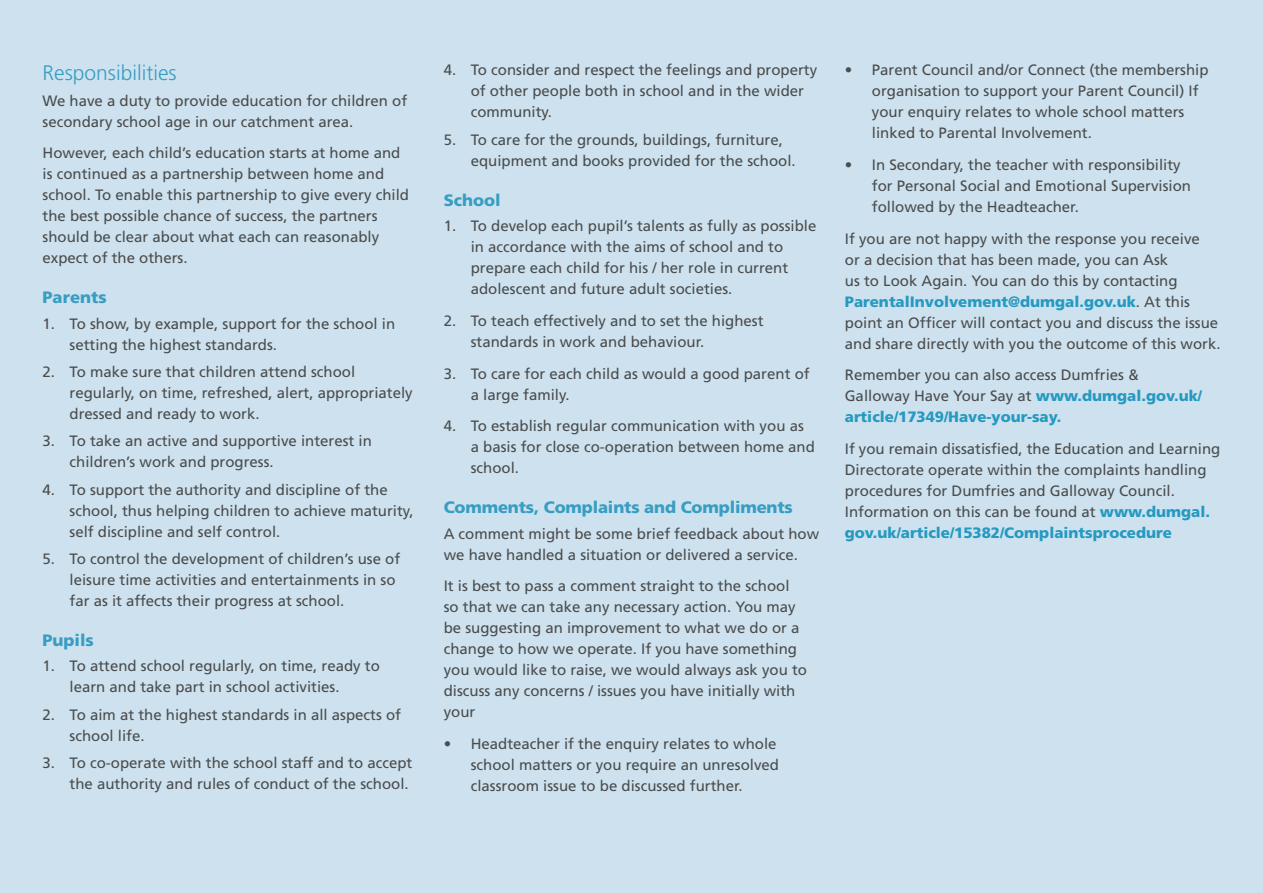
<style>
.page{position:relative;width:1263px;height:893px;background:#cde2ee}
.page>*{position:absolute;margin:0;border:0;box-sizing:border-box;transform-origin:0 0}
.t1{font:300 21px "Frutiger";color:#389dc2}
.Sub_heading_1{font:900 16.5px "Frutiger";letter-spacing:-.01em;color:#389dc2}
.Body{font:15px/21px "Frutiger";color:#4b4c4d}
.s1{font-weight:900;color:#2599c0}
</style>
<div class="page">
<p class="t1" style="left:43px;top:61px;width:136px">Responsibilities</p>
<p class="Body" style="left:43px;top:90px;width:366px">We have a duty to provide education for children of secondary school age in our catchment area.</p>
<p class="Body" style="left:43px;top:142px;width:368px">However, each child’s education starts at home and is continued as a partnership between home and school. To enable this partnership to give every child the best possible chance of success, the partners should be clear about what each can reasonably expect of the others.</p>
<p class="Sub_heading_1" style="left:43px;top:288px;width:66px">Parents</p>
<p class="Body" style="left:70px;top:313px;width:327px;text-indent:-27px">1. To show, by example, support for the school in setting the highest standards.</p>
<p class="Body" style="left:70px;top:361px;width:345px;text-indent:-27px">2. To make sure that children attend school regularly, on time, refreshed, alert, appropriately dressed and ready to work.</p>
<p class="Body" style="left:70px;top:430px;width:304px;text-indent:-27px">3. To take an active and supportive interest in children’s work and progress.</p>
<p class="Body" style="left:70px;top:479px;width:345px;text-indent:-27px">4. To support the authority and discipline of the school, thus helping children to achieve maturity, self discipline and self control.</p>
<p class="Body" style="left:70px;top:548px;width:332px;text-indent:-27px">5. To control the development of children’s use of leisure time activities and entertainments in so far as it affects their progress at school.</p>
<p class="Sub_heading_1" style="left:43px;top:630px;width:53px">Pupils</p>
<p class="Body" style="left:70px;top:656px;width:312px;text-indent:-27px">1. To attend school regularly, on time, ready to learn and take part in school activities.</p>
<p class="Body" style="left:70px;top:704px;width:333px;text-indent:-27px">2. To aim at the highest standards in all aspects of school life.</p>
<p class="Body" style="left:43px;top:752px;width:371px;text-align:right">3. To co-operate with the school staff and to accept the authority and rules of conduct of the school.</p>
<p class="Body" style="left:471px;top:60px;width:348px;text-indent:-27px">4. To consider and respect the feelings and property of other people both in school and in the wider community.</p>
<p class="Body" style="left:471px;top:129px;width:327px;text-indent:-27px">5. To care for the grounds, buildings, furniture, equipment and books provided for the school.</p>
<p class="Sub_heading_1" style="left:444px;top:190px;width:58px">School</p>
<p class="Body" style="left:471px;top:215px;width:347px;text-indent:-27px">1. To develop each pupil’s talents as fully as possible in accordance with the aims of school and to prepare each child for his / her role in current adolescent and future adult societies.</p>
<p class="Body" style="left:471px;top:310px;width:294px;text-indent:-27px">2. To teach effectively and to set the highest standards in work and behaviour.</p>
<p class="Body" style="left:471px;top:363px;width:340px;text-indent:-27px">3. To care for each child as would a good parent of a large family.</p>
<p class="Body" style="left:471px;top:415px;width:346px;text-indent:-27px">4. To establish regular communication with you as a basis for close co-operation between home and school.</p>
<p class="Sub_heading_1" style="left:444px;top:497px;width:351px">Comments, Complaints and Compliments</p>
<p class="Body" style="left:444px;top:523px;width:377px">A comment might be some brief feedback about how we have handled a situation or delivered a service.</p>
<p class="Body" style="left:444px;top:575px;width:365px">It is best to pass a comment straight to the school so that we can take any necessary action. You may be suggesting an improvement to what we do or a change to how we operate. If you have something you would like to raise, we would always ask you to discuss any concerns / issues you have initially with your</p>
<p class="Body" style="left:471px;top:733px;width:310px;text-indent:-27px">• Headteacher if the enquiry relates to whole school matters or you require an unresolved classroom issue to be discussed further.</p>
<p class="Body" style="left:872px;top:60px;width:338px;text-indent:-27px">• Parent Council and/or Connect (the membership organisation to support your Parent Council) If your enquiry relates to whole school matters linked to Parental Involvement.</p>
<p class="Body" style="left:872px;top:154px;width:321px;text-indent:-27px">• In Secondary, the teacher with responsibility for Personal Social and Emotional Supervision followed by the Headteacher.</p>
<p class="Body" style="left:845px;top:228px;width:377px">If you are not happy with the response you receive<br>or a decision that has been made, you can Ask<br>us to Look Again. You can do this by contacting <span class="s1">ParentalInvolvement@dumgal.gov.uk</span>. At this point an Officer will contact you and discuss the issue and share directly with you the outcome of this work.</p>
<p class="Body" style="left:845px;top:365px;width:359px">Remember you can also access Dumfries &amp;<br>Galloway Have Your Say at <span class="s1">www.dumgal.gov.uk/ article/17349/Have-your-say.</span></p>
<p class="Body" style="left:845px;top:438px;width:377px">If you remain dissatisfied, the Education and Learning Directorate operate within the complaints handling procedures for Dumfries and Galloway Council.<br>Information on this can be found at <span class="s1">www.dumgal. gov.uk/article/15382/Complaintsprocedure</span></p>
</div>
